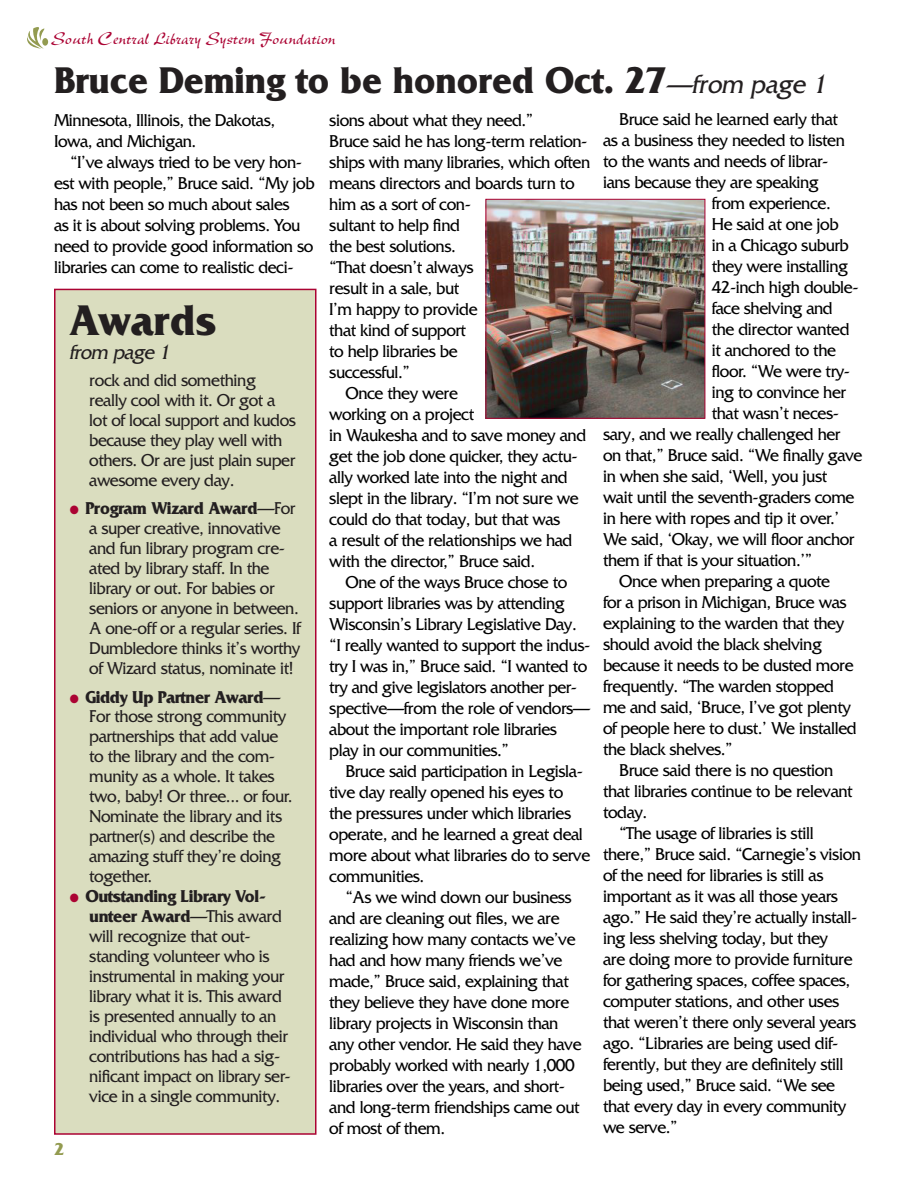
<style>
.page{position:relative;width:918px;height:1188px;background:#fff}
.page>*{position:absolute;margin:0;border:0;box-sizing:border-box;transform-origin:0 0}
.Headline{font:700 45px "Friz Quadrata";letter-spacing:-.005em;color:#231f20;scale:.95 1}
.Headline-2{font:700 39px "Friz Quadrata";letter-spacing:-.005em;color:#231f20;scale:.95 1}
.Kicker{font:italic 21px "Friz Quadrata";color:#231f20;scale:.95 1}
.Body{font:18px/21px "Friz Quadrata";letter-spacing:-.025em;color:#000;scale:.95 1}
.Bullet{font:18px/20px "Friz Quadrata";letter-spacing:-.025em;color:#231f20;scale:.95 1}
.t1{font:18px "New Berolina";color:#ab0333}
.t2{font:700 18px "Friz Quadrata";color:#939b50}
.s1{font-weight:400;font-style:italic;font-size:27px}
.s2{color:#ab0333}
.s3{font-weight:700}
</style>
<div class="page">
<svg style="left:27px;top:27px;width:21px;height:22px"></svg>
<div style="left:55px;top:289px;width:261px;height:845px;background:#daddbf"></div>
<div style="left:54px;top:289px;width:262px;height:846px;border:2px solid #ab0333"></div>
<img style="left:488px;top:201px;width:215px;height:216px">
<div style="left:486px;top:199px;width:219px;height:220px;border:1px solid #ab0333"></div>
<p class="t1" style="left:51px;top:27px;width:286px">South Central Library System Foundation</p>
<p class="Headline-2" style="left:54px;top:59px;width:820px">Bruce Deming to be honored Oct. 27<span class="s1">—from page 1</span></p>
<p class="Body" style="left:54px;top:109px;width:234px">Minnesota, Illinois, the Dakotas,<br>Iowa, and Michigan.</p>
<p class="Body" style="left:54px;top:151px;width:276px;text-indent:16px">“I’ve always tried to be very hon&shy;est with people,” Bruce said. “My job has not been so much about sales<br>as it is about solving problems. You need to provide good information so libraries can come to realistic deci-</p>
<p class="Headline" style="left:69px;top:296px;width:156px">Awards</p>
<p class="Kicker" style="left:69px;top:341px;width:112px">from page 1</p>
<p class="Bullet" style="left:89px;top:370px;width:219px">rock and did something really cool with it. Or got a lot of local support and kudos because they play well with others. Or are just plain super awesome every day.</p>
<p class="Bullet" style="left:89px;top:499px;width:224px;text-indent:-20px"><span class="s2">●</span> <span class="s3">Program Wizard Award</span>—For a super creative, innovative and fun library program cre&shy;ated by library staff. In the library or out. For babies or seniors or anyone in between.<br>A one-off or a regular series. If<br>Dumbledore thinks it’s worthy of Wizard status, nominate it!</p>
<p class="Bullet" style="left:89px;top:687px;width:216px;text-indent:-20px"><span class="s2">●</span> <span class="s3">Giddy Up Partner Award</span>—<br>For those strong community partnerships that add value to the library and the com&shy;munity as a whole. It takes two, baby! Or three... or four.<br>Nominate the library and its partner(s) and describe the amazing stuff they’re doing together.</p>
<p class="Bullet" style="left:89px;top:886px;width:214px;text-indent:-20px"><span class="s2">●</span> <span class="s3">Outstanding Library Vol&shy;unteer Award</span>—This award will recognize that out&shy;standing volunteer who is instrumental in making your library what it is. This award is presented annually to an individual who through their contributions has had a sig&shy;nificant impact on library ser&shy;vice in a single community.</p>
<p class="t2" style="left:54px;top:1140px;width:12px">2</p>
<p class="Body" style="left:329px;top:109px;width:217px">sions about what they need.”</p>
<p class="Body" style="left:329px;top:130px;width:276px">Bruce said he has long-term relation&shy;ships with many libraries, which often means directors and boards turn to him as a sort of con-<br>sultant to help find<br>the best solutions.<br>“That doesn’t always<br>result in a sale, but<br>I’m happy to provide<br>that kind of support<br>to help libraries be<br>successful.”</p>
<p class="Body" style="left:329px;top:382px;width:272px;text-indent:16px">Once they were<br>working on a project<br>in Waukesha and to save money and get the job done quicker, they actu&shy;ally worked late into the night and slept in the library. “I’m not sure we could do that today, but that was<br>a result of the relationships we had with the director,” Bruce said.</p>
<p class="Body" style="left:329px;top:571px;width:276px;text-indent:16px">One of the ways Bruce chose to support libraries was by attending Wisconsin’s Library Legislative Day. “I really wanted to support the indus&shy;try I was in,” Bruce said. “I wanted to try and give legislators another per&shy;spective—from the role of vendors— about the important role libraries play in our communities.”</p>
<p class="Body" style="left:329px;top:760px;width:276px;text-indent:16px">Bruce said participation in Legisla&shy;tive day really opened his eyes to the pressures under which libraries operate, and he learned a great deal more about what libraries do to serve communities.</p>
<p class="Body" style="left:329px;top:886px;width:267px;text-indent:16px">“As we wind down our business and are cleaning out files, we are realizing how many contacts we’ve had and how many friends we’ve made,” Bruce said, explaining that they believe they have done more library projects in Wisconsin than any other vendor. He said they have probably worked with nearly 1,000 libraries over the years, and short&shy;and long-term friendships came out of most of them.</p>
<p class="Body" style="left:619px;top:109px;width:232px">Bruce said he learned early that</p>
<p class="Body" style="left:603px;top:130px;width:256px">as a business they needed to listen</p>
<p class="Body" style="left:603px;top:151px;width:239px">to the wants and needs of librar-</p>
<p class="Body" style="left:603px;top:172px;width:229px">ians because they are speaking</p>
<p class="Body" style="left:712px;top:193px;width:127px">from experience.</p>
<p class="Body" style="left:712px;top:214px;width:135px">He said at one job</p>
<p class="Body" style="left:712px;top:235px;width:146px">in a Chicago suburb</p>
<p class="Body" style="left:712px;top:256px;width:145px">they were installing</p>
<p class="Body" style="left:712px;top:277px;width:156px">42-inch high double-</p>
<p class="Body" style="left:712px;top:298px;width:129px">face shelving and</p>
<p class="Body" style="left:712px;top:319px;width:147px">the director wanted</p>
<p class="Body" style="left:712px;top:340px;width:132px">it anchored to the</p>
<p class="Body" style="left:712px;top:361px;width:147px">floor. “We were try-</p>
<p class="Body" style="left:712px;top:382px;width:143px">ing to convince her</p>
<p class="Body" style="left:712px;top:403px;width:135px">that wasn’t neces-</p>
<p class="Body" style="left:603px;top:424px;width:251px">sary, and we really challenged her</p>
<p class="Body" style="left:603px;top:445px;width:275px">on that,” Bruce said. “We finally gave</p>
<p class="Body" style="left:603px;top:466px;width:238px">in when she said, ‘Well, you just</p>
<p class="Body" style="left:603px;top:487px;width:266px">wait until the seventh-graders come</p>
<p class="Body" style="left:603px;top:508px;width:250px">in here with ropes and tip it over.’</p>
<p class="Body" style="left:603px;top:529px;width:266px">We said, ‘Okay, we will floor anchor</p>
<p class="Body" style="left:603px;top:550px;width:222px">them if that is your situation.’”</p>
<p class="Body" style="left:603px;top:571px;width:269px;text-indent:16px">Once when preparing a quote<br>for a prison in Michigan, Bruce was explaining to the warden that they should avoid the black shelving because it needs to be dusted more frequently. “The warden stopped me and said, ‘Bruce, I’ve got plenty of people here to dust.’ We installed the black shelves.”</p>
<p class="Body" style="left:603px;top:760px;width:264px;text-indent:16px">Bruce said there is no question that libraries continue to be relevant today.</p>
<p class="Body" style="left:603px;top:823px;width:273px;text-indent:16px">“The usage of libraries is still there,” Bruce said. “Carnegie’s vision of the need for libraries is still as important as it was all those years ago.” He said they’re actually install&shy;ing less shelving today, but they<br>are doing more to provide furniture for gathering spaces, coffee spaces, computer stations, and other uses that weren’t there only several years ago. “Libraries are being used dif&shy;ferently, but they are definitely still being used,” Bruce said. “We see that every day in every community we serve.”</p>
</div>
